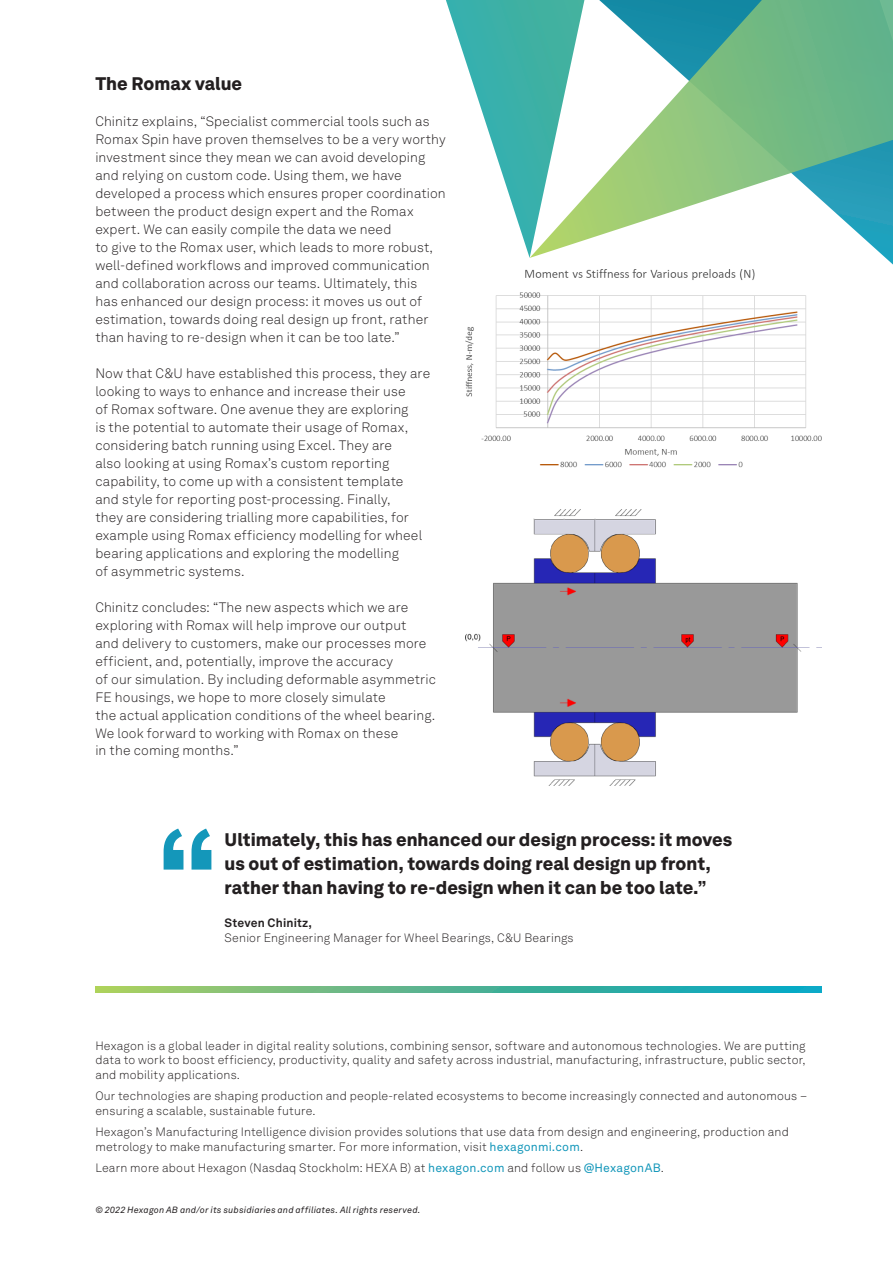
<style>
.page{position:relative;width:893px;height:1263px;background:#fff}
.page>*{position:absolute;margin:0;border:0;box-sizing:border-box;transform-origin:0 0}
.t1{font:900 127.5px "Hexagon Akkurat";color:#1497ba}
.t2{font:900 18px/24px "Hexagon Akkurat";color:#231f20}
.t3{font:300 13.5px/18px "Hexagon Akkurat";letter-spacing:.01em;color:#231f20}
.t4{font:300 12px/14.2px "Hexagon Akkurat";letter-spacing:.015em;color:#231f20}
.t5{font:700 12px "Hexagon Akkurat";letter-spacing:.015em;color:#231f20}
.t6{font:italic 9px "Hexagon Akkurat";letter-spacing:.025em;color:#231f20}
.s1{font-weight:400;color:#1497ba}
</style>
<div class="page">
<svg style="left:95px;top:987px;width:726px;height:6px;background:#52b592"></svg>
<svg style="left:446px;top:0;width:447px;height:270px"></svg>
<svg style="left:530px;top:0;width:363px;height:258px"></svg>
<img style="left:466px;top:510px;width:355px;height:275px">
<img style="left:466px;top:270px;width:355px;height:198px">
<h2 class="t2" style="left:95px;top:70px;width:148px">The Romax value</h2>
<p class="t3" style="left:95px;top:111px;width:352px">Chinitz explains, “Specialist commercial tools such as Romax Spin have proven themselves to be a very worthy investment since they mean we can avoid developing and relying on custom code. Using them, we have developed a process which ensures proper coordination between the product design expert and the Romax expert. We can easily compile the data we need<br>to give to the Romax user, which leads to more robust, well‑defined workflows and improved communication and collaboration across our teams. Ultimately, this<br>has enhanced our design process: it moves us out of estimation, towards doing real design up front, rather than having to re-design when it can be too late.”</p>
<p class="t3" style="left:95px;top:363px;width:336px">Now that C&amp;U have established this process, they are looking to ways to enhance and increase their use<br>of Romax software. One avenue they are exploring<br>is the potential to automate their usage of Romax, considering batch running using Excel. They are<br>also looking at using Romax’s custom reporting capability, to come up with a consistent template and style for reporting post-processing. Finally,<br>they are considering trialling more capabilities, for example using Romax efficiency modelling for wheel bearing applications and exploring the modelling<br>of asymmetric systems.</p>
<p class="t3" style="left:95px;top:597px;width:342px">Chinitz concludes: “The new aspects which we are exploring with Romax will help improve our output<br>and delivery to customers, make our processes more efficient, and, potentially, improve the accuracy<br>of our simulation. By including deformable asymmetric FE housings, we hope to more closely simulate<br>the actual application conditions of the wheel bearing.<br>We look forward to working with Romax on these<br>in the coming months.”</p>
<h1 class="t1" style="left:157px;top:776px;width:63px">“</h1>
<h2 class="t2" style="left:225px;top:826px;width:509px">Ultimately, this has enhanced our design process: it moves us out of estimation, towards doing real design up front, rather than having to re-design when it can be too late.”</h2>
<p class="t5" style="left:225px;top:913px;width:89px">Steven Chinitz,</p>
<p class="t4" style="left:225px;top:930px;width:351px">Senior Engineering Manager for Wheel Bearings, C&amp;U Bearings</p>
<p class="t4" style="left:95px;top:1038px;width:712px;text-align:justify">Hexagon is a global leader in digital reality solutions, combining sensor, software and autonomous technologies. We are putting data to work to boost efficiency, productivity, quality and safety across industrial, manufacturing, infrastructure, public sector, and mobility applications.</p>
<p class="t4" style="left:95px;top:1089px;width:713px">Our technologies are shaping production and people‑related ecosystems to become increasingly connected and autonomous – ensuring a scalable, sustainable future.</p>
<p class="t4" style="left:95px;top:1125px;width:695px">Hexagon’s Manufacturing Intelligence division provides solutions that use data from design and engineering, production and metrology to make manufacturing smarter. For more information, visit <span class="s1">hexagonmi.com</span>.</p>
<p class="t4" style="left:95px;top:1161px;width:570px">Learn more about Hexagon (Nasdaq Stockholm: HEXA B) at <span class="s1">hexagon.com</span> and follow us <span class="s1">@HexagonAB</span>.</p>
<p class="t6" style="left:95px;top:1203px;width:326px">© 2022 Hexagon AB and/or its subsidiaries and affiliates. All rights reserved.</p>
</div>
